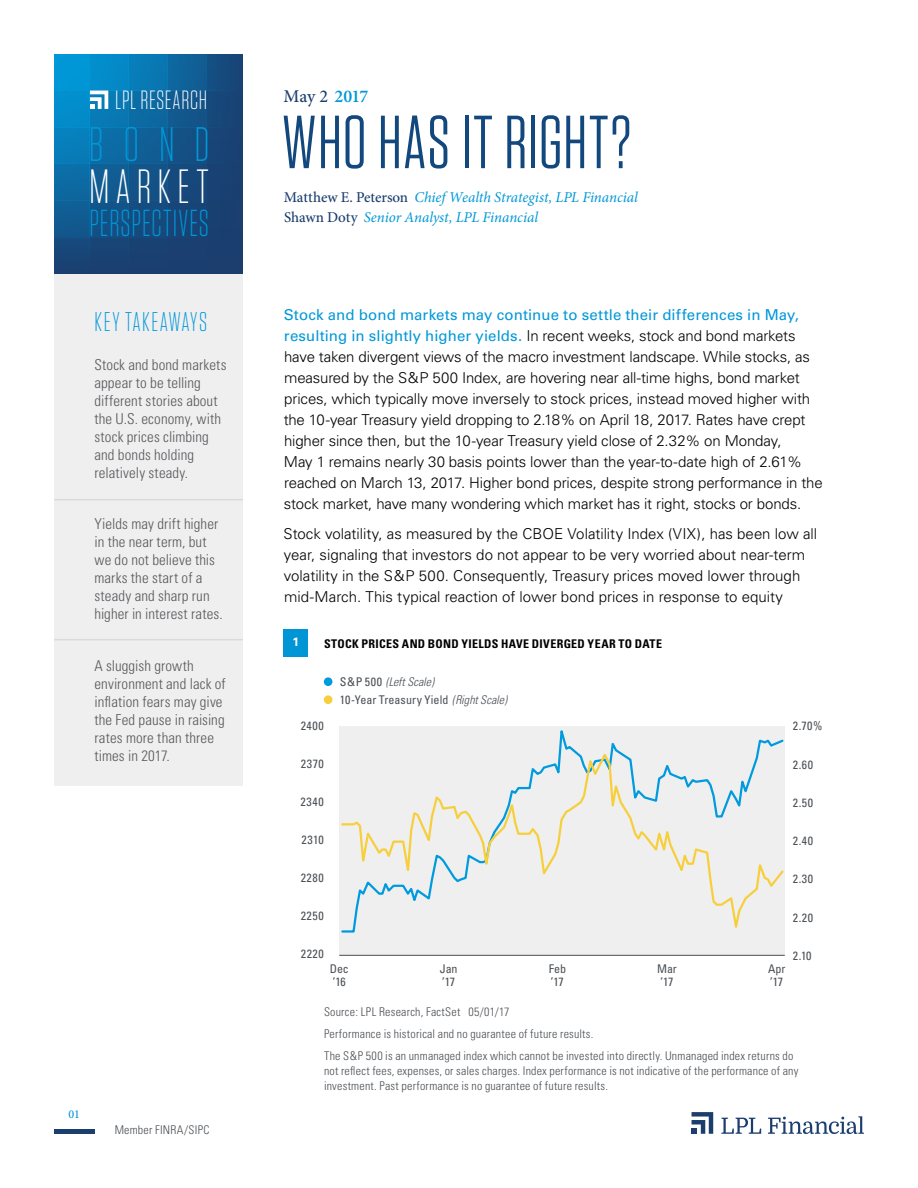
<style>
.page{position:relative;width:918px;height:1188px;background:#fff}
.page>*{position:absolute;margin:0;border:0;box-sizing:border-box;transform-origin:0 0}
.t1{font:75px "Tungsten Narrow";letter-spacing:.02em;color:#12487d}
.t2{font:300 48.3px "Tungsten Narrow";color:#0098d8}
.t3{font:300 48px "Tungsten Narrow";letter-spacing:.13em;color:#fff}
.t4{font:300 37.5px "Tungsten Narrow";letter-spacing:.03em;color:#0098d8;scale:.9 1}
.t5{font:300 27px "Tungsten Narrow";letter-spacing:.055em;color:#0098d8}
.t6{font:300 26.25px "Tungsten Narrow";letter-spacing:.025em;color:#fff}
.t7{font:500 18px "Minion Pro";color:#1b3e6f}
.t8{font:300 15px/21px "Univers";letter-spacing:-.01em;color:#000}
.t9{font:300 condensed 15px/18px "Univers";letter-spacing:.005em;color:#58595b}
.t10{font:italic 15px/19.5px "Minion Pro";letter-spacing:-.005em;color:#0098d8}
.t11{font:300 condensed 12px/21.8px "Univers";letter-spacing:.015em;color:#4b4f54}
.t12{font:condensed 12px/13.5px "Univers";letter-spacing:.015em;color:#4b4f54}
.t13{font:700 condensed 12px "Univers";letter-spacing:.025em;color:#000}
.t14{font:italic 300 condensed 12px "Univers";letter-spacing:-.005em;color:#4b4f54}
.t15{font:500 12px "Minion Pro";color:#0098d8}
.t16{font:700 12px "Univers";color:#fff}
.s1{font-weight:600;color:#0098d8}
.s2{font-weight:500;font-style:normal;color:#1b3e6f}
.s3{font-weight:400;color:#0098d8}
.s4{font-weight:400;font-style:normal}
.s5{font-weight:300;font-style:italic}
</style>
<div class="page">
<hr style="left:54px;top:1130px;width:40px;height:4px;background:#1b3e6f">
<svg style="left:90px;top:54px;width:39px;height:220px;background:#0d6ca4"></svg>
<div style="left:206px;top:54px;width:37px;height:220px;background:#184476"></div>
<svg style="left:168px;top:54px;width:38px;height:220px;background:#135287"></svg>
<svg style="left:129px;top:54px;width:39px;height:220px;background:#0f6198"></svg>
<svg style="left:54px;top:54px;width:36px;height:220px;background:#0878b3"></svg>
<div style="left:54px;top:164px;width:189px;height:36px;background:linear-gradient(to right,#0c6ca5,#1b3b6c)"></div>
<div style="left:54px;top:200px;width:189px;height:38px;background:linear-gradient(to right,#105c92,#1a3b6c)"></div>
<div style="left:54px;top:127px;width:189px;height:37px;background:linear-gradient(to right,#0582bf,#1b3c6d)"></div>
<svg style="left:90px;top:91px;width:18px;height:18px"></svg>
<svg style="left:692px;top:1112px;width:21px;height:22px"></svg>
<svg style="left:721px;top:1118px;width:40px;height:16px"></svg>
<svg style="left:768px;top:1116px;width:96px;height:18px"></svg>
<div style="left:54px;top:274px;width:189px;height:512px;background:#efeff0"></div>
<hr style="left:54px;top:499px;width:189px;height:1px;background:#4b4f54">
<hr style="left:54px;top:639px;width:189px;height:1px;background:#4b4f54">
<div style="left:284px;top:629px;width:24px;height:28px;background:#0096d6"></div>
<div style="left:339px;top:726px;width:446px;height:229px;background:#efeff0"></div>
<svg style="left:341px;top:750px;width:443px;height:183px"></svg>
<div style="left:324px;top:695px;width:8px;height:9px;background:#f7cf3c;border-radius:50%"></div>
<div style="left:324px;top:677px;width:8px;height:9px;background:#009bde;border-radius:50%"></div>
<hr style="left:339px;top:955px;width:446px;height:1px;background:#4d4f55">
<h3 class="t6" style="left:115px;top:87px;width:93px">LPL RESEARCH</h3>
<h2 class="t2" style="left:89px;top:121px;width:123px">BOND</h2>
<h3 class="t3" style="left:89px;top:162px;width:121px">MARKET</h3>
<h3 class="t4" style="left:89px;top:205px;width:134px">PERSPECTIVES</h3>
<p class="t7" style="left:284px;top:84px;width:86px">May 2 <span class="s1">2017</span></p>
<h1 class="t1" style="left:282px;top:105px;width:351px">WHO HAS IT RIGHT?</h1>
<p class="t10" style="left:284px;top:188px;width:356px"><span class="s2">Matthew E. Peterson</span> Chief Wealth Strategist, LPL Financial<br><span class="s2">Shawn Doty</span> Senior Analyst, LPL Financial</p>
<p class="t15" style="left:68px;top:1106px;width:13px">01</p>
<h3 class="t5" style="left:94px;top:308px;width:114px">KEY TAKEAWAYS</h3>
<p class="t8" style="left:284px;top:304px;width:541px"><span class="s3">Stock and bond markets may continue to settle their differences in May, resulting in slightly higher yields.</span> In recent weeks, stock and bond markets have taken divergent views of the macro investment landscape. While stocks, as measured by the S&amp;P 500 Index, are hovering near all-time highs, bond market prices, which typically move inversely to stock prices, instead moved higher with the 10-year Treasury yield dropping to 2.18% on April 18, 2017. Rates have crept higher since then, but the 10-year Treasury yield close of 2.32% on Monday,<br>May 1 remains nearly 30 basis points lower than the year-to-date high of 2.61% reached on March 13, 2017. Higher bond prices, despite strong performance in the stock market, have many wondering which market has it right, stocks or bonds.</p>
<p class="t8" style="left:284px;top:523px;width:535px">Stock volatility, as measured by the CBOE Volatility Index (VIX), has been low all year, signaling that investors do not appear to be very worried about near-term volatility in the S&amp;P 500. Consequently, Treasury prices moved lower through mid-March. This typical reaction of lower bond prices in response to equity</p>
<p class="t9" style="left:94px;top:355px;width:134px">Stock and bond markets appear to be telling different stories about the U.S. economy, with stock prices climbing and bonds holding relatively steady.</p>
<p class="t9" style="left:94px;top:515px;width:130px">Yields may drift higher in the near term, but we do not believe this marks the start of a steady and sharp run higher in interest rates.</p>
<p class="t9" style="left:94px;top:657px;width:133px">A sluggish growth environment and lack of inflation fears may give the Fed pause in raising rates more than three times in 2017.</p>
<p class="t16" style="left:292px;top:635px;width:8px">1</p>
<p class="t13" style="left:324px;top:636px;width:340px">STOCK PRICES AND BOND YIELDS HAVE DIVERGED YEAR TO DATE</p>
<p class="t14" style="left:340px;top:674px;width:96px"><span class="s4">S&amp;P 500</span> (Left Scale)</p>
<p class="t12" style="left:340px;top:693px;width:169px">10-Year Treasury Yield <span class="s5">(Right Scale)</span></p>
<p class="t12" style="left:793px;top:719px;width:31px">2.70%</p>
<p class="t12" style="left:793px;top:758px;width:22px">2.60</p>
<p class="t12" style="left:793px;top:796px;width:22px">2.50</p>
<p class="t12" style="left:793px;top:834px;width:22px">2.40</p>
<p class="t12" style="left:793px;top:872px;width:22px">2.30</p>
<p class="t12" style="left:793px;top:911px;width:22px">2.20</p>
<p class="t12" style="left:793px;top:949px;width:20px">2.10</p>
<p class="t12" style="left:301px;top:719px;width:24px">2400</p>
<p class="t12" style="left:301px;top:757px;width:24px">2370</p>
<p class="t12" style="left:300px;top:795px;width:25px">2340</p>
<p class="t12" style="left:302px;top:833px;width:24px">2310</p>
<p class="t12" style="left:301px;top:871px;width:25px">2280</p>
<p class="t12" style="left:301px;top:909px;width:25px">2250</p>
<p class="t12" style="left:301px;top:947px;width:25px">2220</p>
<p class="t12" style="left:330px;top:962px;width:21px">Dec ’16</p>
<p class="t12" style="left:768px;top:962px;width:19px">Apr ’17</p>
<p class="t12" style="left:440px;top:962px;width:19px">Jan ’17</p>
<p class="t12" style="left:549px;top:962px;width:19px">Feb ’17</p>
<p class="t12" style="left:657px;top:962px;width:21px">Mar ’17</p>
<p class="t11" style="left:115px;top:1119px;width:96px">Member FINRA/SIPC</p>
<p class="t11" style="left:324px;top:1001px;width:471px">Source: LPL Research, FactSet 05/01/17<br>Performance is historical and no guarantee of future results.<br>The S&amp;P 500 is an unmanaged index which cannot be invested into directly. Unmanaged index returns do</p>
<p class="t11" style="left:324px;top:1063px;width:476px;line-height:15px">not reflect fees, expenses, or sales charges. Index performance is not indicative of the performance of any investment. Past performance is no guarantee of future results.</p>
</div>
